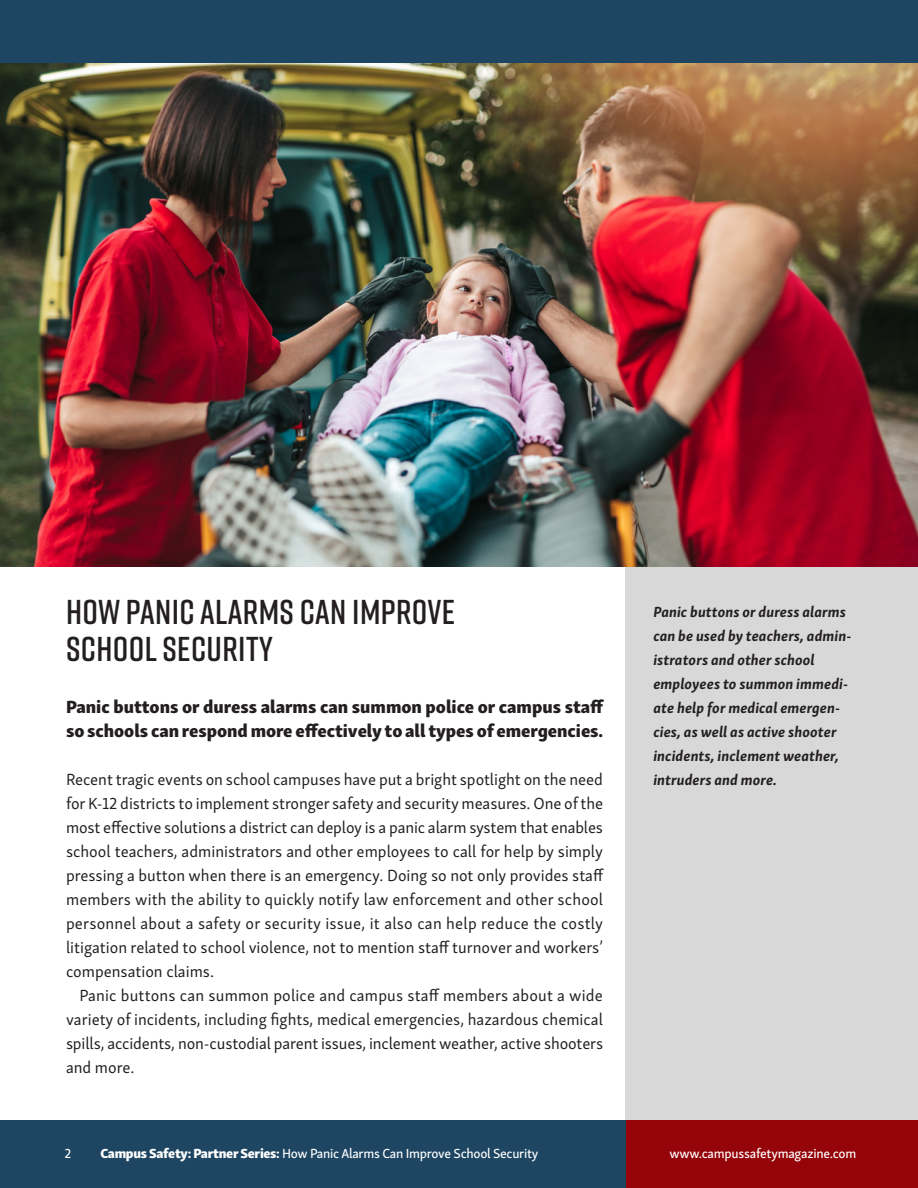
<style>
.page{position:relative;width:918px;height:1188px;background:#fff}
.page>*{position:absolute;margin:0;border:0;box-sizing:border-box;transform-origin:0 0}
.WP_headline{font:600 34.5px/37.5px "Rift";letter-spacing:.01em;color:#231f20}
.WP_subhead{font:18px/24px "Skolar Sans Latn Eb";letter-spacing:-.005em;color:#231f20}
.WP_first_paragraph{font:16.5px/24px "Skolar Sans Latn";color:#231f20;text-align:justify}
.WP_second_paragraph{font:16.5px/24px "Skolar Sans Latn";letter-spacing:-.005em;color:#231f20;text-align:justify}
.WP_first_paragraph-2{font:italic 700 15px/24px "Skolar Sans Latn";letter-spacing:.005em;color:#231f20}
.t1{font:13.5px "Skolar Sans Latn Me";letter-spacing:-.02em;color:#fff}
.s1{font-family:"Skolar Sans Latn Eb"}
</style>
<div class="page">
<div style="left:0;top:0;width:918px;height:68px;background:#1e4562"></div>
<div style="left:626px;top:567px;width:292px;height:621px;background:#d8d8d9"></div>
<img style="left:0;top:63px;width:918px;height:504px">
<div style="left:0;top:1120px;width:627px;height:68px;background:#1e4562"></div>
<div style="left:626px;top:1120px;width:292px;height:68px;background:#940408"></div>
<p class="WP_headline" style="left:66px;top:592px;width:391px">HOW PANIC ALARMS CAN IMPROVE<br>SCHOOL SECURITY</p>
<p class="WP_subhead" style="left:66px;top:693px;width:540px">Panic buttons or duress alarms can summon police or campus staff so schools can respond more effectively to all types of emergencies.</p>
<p class="WP_first_paragraph" style="left:66px;top:766px;width:540px">Recent tragic events on school campuses have put a bright spotlight on the need for K-12 districts to implement stronger safety and security measures. One of the most effective solutions a district can deploy is a panic alarm system that enables school teachers, administrators and other employees to call for help by simply pressing a button when there is an emergency. Doing so not only provides staff members with the ability to quickly notify law enforcement and other school personnel about a safety or security issue, it also can help reduce the costly litigation related to school violence, not to mention staff turnover and workers’ compensation claims.</p>
<p class="WP_second_paragraph" style="left:66px;top:982px;width:539px;text-indent:14px">Panic buttons can summon police and campus staff members about a wide variety of incidents, including fights, medical emergencies, hazardous chemical spills, accidents, non-custodial parent issues, inclement weather, active shooters and more.</p>
<p class="WP_first_paragraph-2" style="left:653px;top:598px;width:200px">Panic buttons or duress alarms can be used by teachers, admin&shy;istrators and other school employees to summon immedi&shy;ate help for medical emergen&shy;cies, as well as active shooter incidents, inclement weather, intruders and more.</p>
<p class="t1" style="left:64px;top:1143px;width:8px">2</p>
<p class="t1" style="left:100px;top:1143px;width:440px"><span class="s1">Campus Safety: Partner Series:</span> How Panic Alarms Can Improve School Security</p>
<p class="t1" style="left:669px;top:1143px;width:188px">www.campussafetymagazine.com</p>
</div>
